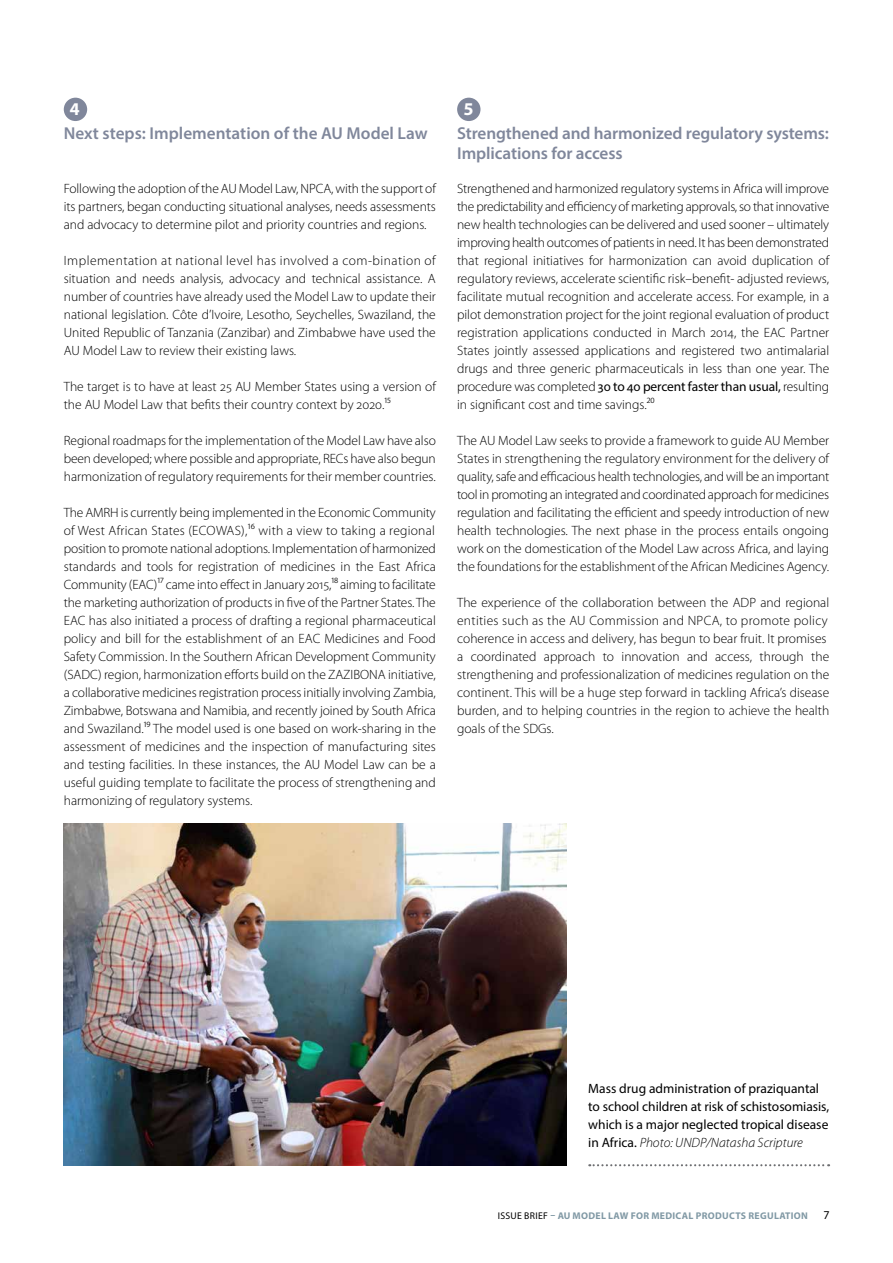
<style>
.page{position:relative;width:893px;height:1263px;background:#fff}
.page>*{position:absolute;margin:0;border:0;box-sizing:border-box;transform-origin:0 0}
.t1{font:700 18px "Myriad Pro";color:#fff}
.t2{font:600 17.25px/20.2px "Myriad Pro";letter-spacing:-.01em;color:#80879b}
.t3{font:300 13.5px/18px "Myriad Pro";color:#000;text-align:justify}
.t4{font:13.5px/18px "Myriad Pro";color:#000}
.t5{font:12px "Myriad Pro";color:#000}
.t6{font:700 9.75px "Myriad Pro";letter-spacing:.03em;color:#8199a5}
.s1{font-weight:400}
.s2{font-weight:300;font-style:italic}
.s3{font-weight:400;color:#000}
</style>
<div class="page">
<div style="left:64px;top:98px;width:23px;height:23px;background:#80879b;border-radius:50%"></div>
<div style="left:457px;top:98px;width:23px;height:23px;background:#80879b;border-radius:50%"></div>
<img style="left:64px;top:823px;width:503px;height:342px">
<svg style="left:589px;top:1164px;width:240px;height:2px"></svg>
<h1 class="t1" style="left:70px;top:97px;width:11px">4</h1>
<h1 class="t1" style="left:464px;top:97px;width:11px">5</h1>
<p class="t2" style="left:64px;top:123px;width:365px">Next steps: Implementation of the AU Model Law</p>
<p class="t2" style="left:457px;top:123px;width:373px">Strengthened and harmonized regulatory systems:<br>Implications for access</p>
<p class="t3" style="left:64px;top:180px;width:374px">Following the adoption of the AU Model Law, NPCA, with the support of its partners, began conducting situational analyses, needs assessments and advocacy to determine pilot and priority countries and regions.</p>
<p class="t3" style="left:64px;top:252px;width:374px">Implementation at national level has involved a com-bination of situation and needs analysis, advocacy and technical assistance. A number of countries have already used the Model Law to update their national legislation. Côte d’Ivoire, Lesotho, Seychelles, Swaziland, the United Republic of Tanzania (Zanzibar) and Zimbabwe have used the AU Model Law to review their existing laws.</p>
<p class="t3" style="left:64px;top:378px;width:374px">The target is to have at least 25 AU Member States using a version of the AU Model Law that befits their country context by 2020.15</p>
<p class="t3" style="left:64px;top:432px;width:374px">Regional roadmaps for the implementation of the Model Law have also been developed; where possible and appropriate, RECs have also begun harmonization of regulatory requirements for their member countries.</p>
<p class="t3" style="left:64px;top:504px;width:374px">The AMRH is currently being implemented in the Economic Community of West African States (ECOWAS),16 with a view to taking a regional position to promote national adoptions. Implementation of harmonized standards and tools for registration of medicines in the East Africa Community (EAC)17 came into effect in January 2015,18 aiming to facilitate the marketing authorization of products in five of the Partner States. The EAC has also initiated a process of drafting a regional pharmaceutical policy and bill for the establishment of an EAC Medicines and Food Safety Commission. In the Southern African Development Community (SADC) region, harmonization efforts build on the ZAZIBONA initiative, a collaborative medicines registration process initially involving Zambia, Zimbabwe, Botswana and Namibia, and recently joined by South Africa and Swaziland.19 The model used is one based on work-sharing in the assessment of medicines and the inspection of manufacturing sites and testing facilities. In these instances, the AU Model Law can be a useful guiding template to facilitate the process of strengthening and harmonizing of regulatory systems.</p>
<p class="t3" style="left:457px;top:180px;width:374px">Strengthened and harmonized regulatory systems in Africa will improve the predictability and efficiency of marketing approvals, so that innovative new health technologies can be delivered and used sooner – ultimately improving health outcomes of patients in need. It has been demonstrated that regional initiatives for harmonization can avoid duplication of regulatory reviews, accelerate scientific risk–benefit- adjusted reviews, facilitate mutual recognition and accelerate access. For example, in a pilot demonstration project for the joint regional evaluation of product registration applications conducted in March 2014, the EAC Partner States jointly assessed applications and registered two antimalarial drugs and three generic pharmaceuticals in less than one year. The procedure was completed <span class="s1">30 to 40 percent faster than usual,</span> resulting in significant cost and time savings.20</p>
<p class="t3" style="left:457px;top:432px;width:374px">The AU Model Law seeks to provide a framework to guide AU Member States in strengthening the regulatory environment for the delivery of quality, safe and efficacious health technologies, and will be an important tool in promoting an integrated and coordinated approach for medicines regulation and facilitating the efficient and speedy introduction of new health technologies. The next phase in the process entails ongoing work on the domestication of the Model Law across Africa, and laying the foundations for the establishment of the African Medicines Agency.</p>
<p class="t3" style="left:457px;top:594px;width:374px;text-align:left">The experience of the collaboration between the ADP and regional entities such as the AU Commission and NPCA, to promote policy coherence in access and delivery, has begun to bear fruit. It promises a coordinated approach to innovation and access, through the strengthening and professionalization of medicines regulation on the continent. This will be a huge step forward in tackling Africa’s disease burden, and to helping countries in the region to achieve the health goals of the SDGs.</p>
<p class="t4" style="left:588px;top:1079px;width:242px">Mass drug administration of praziquantal to school children at risk of schistosomiasis, which is a major neglected tropical disease in Africa. <span class="s2">Photo: UNDP/Natasha Scripture</span></p>
<p class="t6" style="left:498px;top:1209px;width:312px"><span class="s3">ISSUE BRIEF</span> – AU MODEL LAW FOR MEDICAL PRODUCTS REGULATION</p>
<p class="t5" style="left:824px;top:1208px;width:6px">7</p>
</div>
